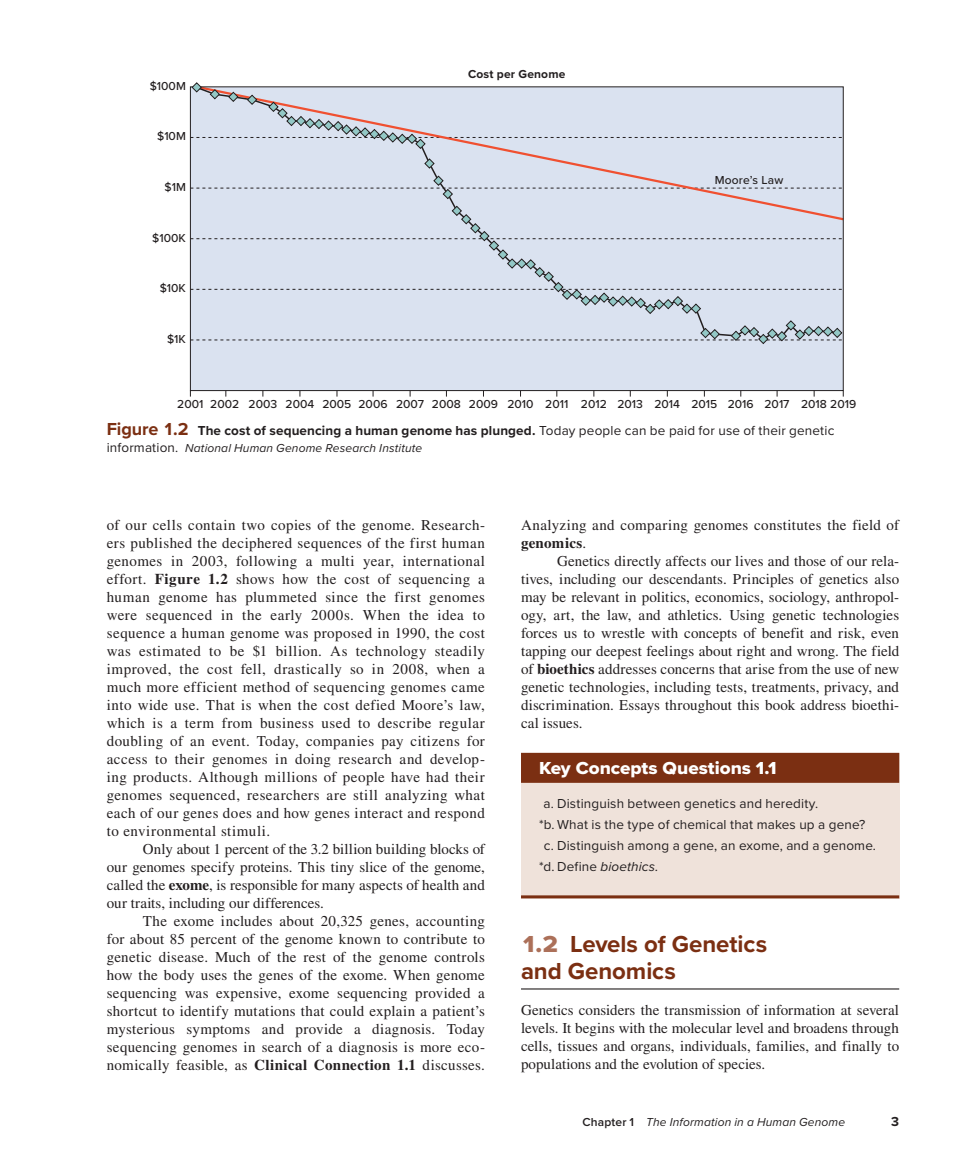
<style>
.page{position:relative;width:970px;height:1174px;background:#fff}
.page>*{position:absolute;margin:0;border:0;box-sizing:border-box;transform-origin:0 0}
.bch_ha{font:700 24px/27px "Proxima Nova";letter-spacing:-.005em;color:#7b2f12}
.t1{font:18px "Proxima Nova Extrabld";color:#fff;scale:1.05 1}
.bch_tx{font:15px/18px "STIX Math Jax Main";letter-spacing:.015em;color:#231f20;text-align:justify}
.bch_tx_first{font:15px/18px "STIX Math Jax Main";color:#231f20;text-align:justify}
.t2{font:13.5px "Proxima Nova";letter-spacing:.01em;color:#231f20}
.bch_fgct{font:700 13.5px "Proxima Nova";letter-spacing:.01em;color:#231f20}
.t3{font:italic 13.5px "Proxima Nova";letter-spacing:.01em;color:#231f20}
.hr{font:700 13.5px "Proxima Nova";color:#231f20}
.t4{font:500 12px "Proxima Nova";color:#231f20}
.bch_fgct-2{font:italic 12px "Proxima Nova";letter-spacing:.015em;color:#231f20}
.hr-2{font:italic 12px "Proxima Nova";letter-spacing:.015em;color:#231f20}
.t5{font:700 12px "Proxima Nova";letter-spacing:.015em;color:#231f20}
.s1{font-size:18px;color:#7b2f12}
.s2{font-weight:400}
.s3{font-style:normal;font-size:13.5px}
.s4{font-weight:700}
.s5{font-style:normal}
.s6{font-family:"Proxima Nova Extrabld";font-weight:400;color:#ac7059}
.s7{font-weight:600;font-style:normal}
</style>
<div class="page">
<hr style="left:521px;top:988px;width:378px;height:1px;background:#231f20">
<div style="left:521px;top:753px;width:378px;height:145px;background:#efe2da"></div>
<div style="left:521px;top:753px;width:378px;height:30px;background:#7b2f12"></div>
<hr style="left:521px;top:895px;width:378px;height:3px;background:#7b2f12">
<div style="left:190px;top:87px;width:653px;height:303px;background:#dae2f0"></div>
<svg style="left:190px;top:82px;width:653px;height:67px"></svg>
<svg style="left:424px;top:158px;width:11px;height:11px"></svg>
<svg style="left:190px;top:175px;width:653px;height:139px"></svg>
<svg style="left:190px;top:320px;width:653px;height:24px"></svg>
<p class="t4" style="left:150px;top:77px;width:38px">$100M</p>
<p class="t4" style="left:157px;top:127px;width:30px">$10M</p>
<p class="t4" style="left:164px;top:178px;width:23px">$1M</p>
<p class="t4" style="left:152px;top:229px;width:35px">$100K</p>
<p class="t4" style="left:160px;top:279px;width:28px">$10K</p>
<p class="t4" style="left:167px;top:330px;width:20px">$1K</p>
<p class="t5" style="left:468px;top:65px;width:99px">Cost per Genome</p>
<p class="t4" style="left:714px;top:171px;width:70px">Moore’s Law</p>
<p class="t4" style="left:177px;top:395px;width:680px">2001 2002 2003 2004 2005 2006 2007 2008 2009 2010 2011 2012 2013 2014 2015 2016 2017 2018 2019</p>
<p class="bch_fgct" style="left:107px;top:420px;width:729px"><span class="s1">Figure 1.2</span> The cost of sequencing a human genome has plunged. <span class="s2">Today people can be paid for use of their genetic</span></p>
<p class="bch_fgct-2" style="left:107px;top:438px;width:317px"><span class="s3">information.</span> National Human Genome Research Institute</p>
<p class="bch_tx" style="left:107px;top:517px;width:380px">of our cells contain two copies of the genome. Research&shy;ers published the deciphered sequences of the first human genomes in 2003, following a multi year, international effort. <span class="s4">Figure 1.2</span> shows how the cost of sequencing a human genome has plummeted since the first genomes were sequenced in the early 2000s. When the idea to sequence a human genome was proposed in 1990, the cost was estimated to be $1 billion. As technology steadily improved, the cost fell, drastically so in 2008, when a much more efficient method of sequencing genomes came into wide use. That is when the cost defied Moore’s law, which is a term from business used to describe regular doubling of an event. Today, companies pay citizens for access to their genomes in doing research and develop&shy;ing products. Although millions of people have had their genomes sequenced, researchers are still analyzing what each of our genes does and how genes interact and respond to environmental stimuli.</p>
<p class="bch_tx" style="left:107px;top:841px;width:379px;text-indent:36px">Only about 1 percent of the 3.2 billion building blocks of our genomes specify proteins. This tiny slice of the genome, called the <span class="s4">exome</span>, is responsible for many aspects of health and our traits, including our differences.</p>
<p class="bch_tx" style="left:107px;top:913px;width:380px;text-indent:36px">The exome includes about 20,325 genes, accounting for about 85 percent of the genome known to contribute to genetic disease. Much of the rest of the genome controls how the body uses the genes of the exome. When genome sequencing was expensive, exome sequencing provided a shortcut to identify mutations that could explain a patient’s mysterious symptoms and provide a diagnosis. Today sequencing genomes in search of a diagnosis is more eco&shy;nomically feasible, as <span class="s4">Clinical Connection 1.1</span> discusses.</p>
<p class="bch_tx" style="left:521px;top:517px;width:379px">Analyzing and comparing genomes constitutes the field of <span class="s4">genomics</span>.</p>
<p class="bch_tx" style="left:521px;top:553px;width:380px;text-indent:36px">Genetics directly affects our lives and those of our rela&shy;tives, including our descendants. Principles of genetics also may be relevant in politics, economics, sociology, anthropol&shy;ogy, art, the law, and athletics. Using genetic technologies forces us to wrestle with concepts of benefit and risk, even tapping our deepest feelings about right and wrong. The field of <span class="s4">bioethics</span> addresses concerns that arise from the use of new genetic technologies, including tests, treatments, privacy, and discrimination. Essays throughout this book address bioethi&shy;cal issues.</p>
<p class="t1" style="left:539px;top:754px;width:228px">Key Concepts Questions 1.1</p>
<p class="t2" style="left:543px;top:793px;width:276px">a. Distinguish between genetics and heredity.</p>
<p class="t2" style="left:539px;top:814px;width:328px">*b. What is the type of chemical that makes up a gene?</p>
<p class="t2" style="left:544px;top:835px;width:333px">c. Distinguish among a gene, an exome, and a genome.</p>
<p class="t3" style="left:539px;top:856px;width:121px"><span class="s5">*d. Define</span> bioethics.</p>
<p class="bch_ha" style="left:521px;top:930px;width:247px"><span class="s6">1.2</span> Levels of Genetics and Genomics</p>
<p class="bch_tx_first" style="left:521px;top:1002px;width:380px">Genetics considers the transmission of information at several levels. It begins with the molecular level and broadens through cells, tissues and organs, individuals, families, and finally to populations and the evolution of species.</p>
<p class="hr-2" style="left:582px;top:1113px;width:264px"><span class="s7">Chapter 1</span> The Information in a Human Genome</p>
<p class="hr" style="left:890px;top:1111px;width:10px">3</p>
</div>
